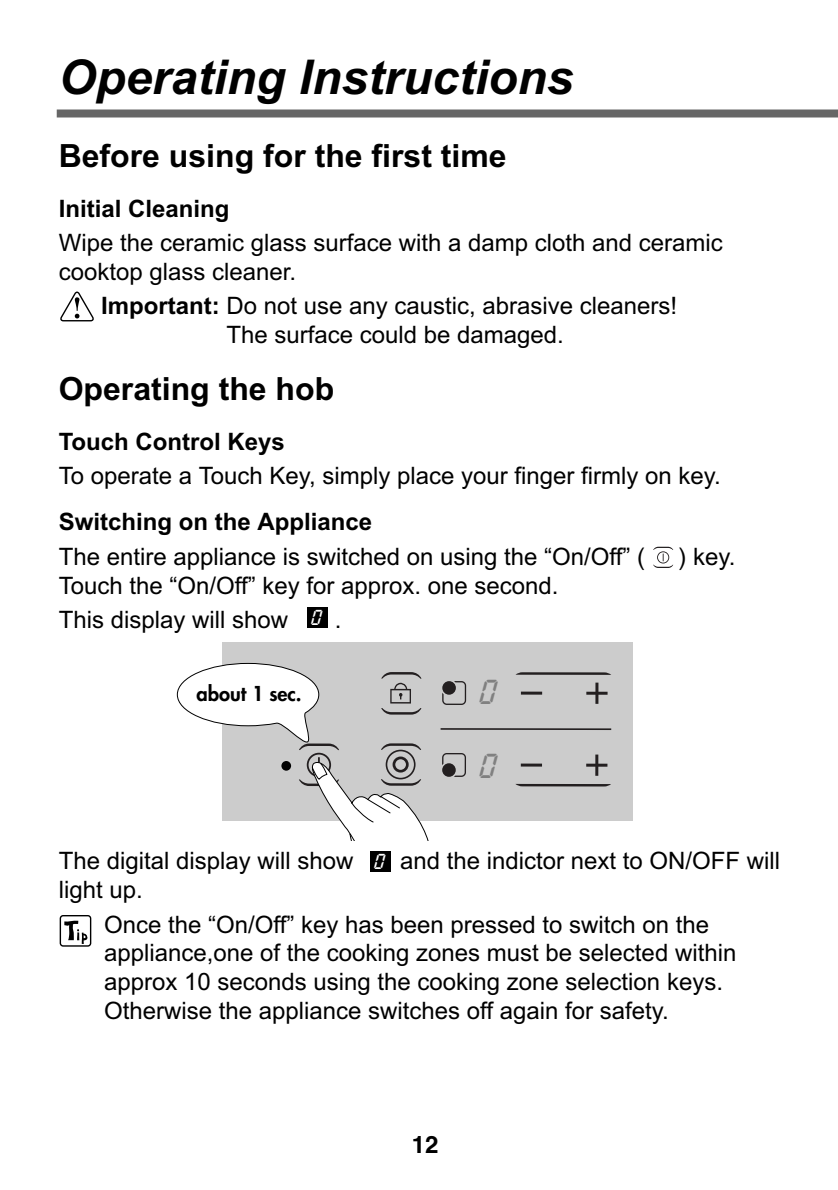
<style>
.page{position:relative;width:838px;height:1190px;background:#fff}
.page>*{position:absolute;margin:0;border:0;box-sizing:border-box;transform-origin:0 0}
.t1{font:italic 700 48px "Arial";color:#000}
.t2{font:700 32px "Arial";color:#000}
.t3{font:32px "Digital";color:#808080}
.t4{font:24px/28.8px "Arial";color:#000}
.t5{font:700 24px "Arial";color:#000}
.t6{font:italic 700 24px "Helvetica";color:#000}
.t7{font:800 20px "Futura";color:#000}
.t8{font:20px "Digital";color:#fff}
.s1{font-weight:700}
</style>
<div class="page">
<div style="left:57px;top:110px;width:781px;height:8px;background:#666"></div>
<div style="left:222px;top:642px;width:411px;height:179px;background:#ccc"></div>
<svg style="left:516px;top:672px;width:95px;height:3px"></svg>
<svg style="left:515px;top:784px;width:96px;height:3px"></svg>
<hr style="left:521px;top:692px;width:21px;height:3px;background:#231f20">
<hr style="left:586px;top:692px;width:22px;height:3px;background:#231f20">
<hr style="left:595px;top:683px;width:3px;height:21px;background:#231f20">
<hr style="left:521px;top:764px;width:21px;height:3px;background:#231f20">
<hr style="left:586px;top:764px;width:21px;height:3px;background:#231f20">
<hr style="left:595px;top:755px;width:3px;height:21px;background:#231f20">
<hr style="left:441px;top:728px;width:170px;height:2px;background:#231f20">
<svg style="left:176px;top:662px;width:290px;height:178px"></svg>
<div style="left:393px;top:757px;width:16px;height:16px;border:3px solid #231f20;border-radius:50%"></div>
<div style="left:386px;top:750px;width:30px;height:29px;border:2px solid #231f20;border-radius:50%"></div>
<svg style="left:653px;top:547px;width:20px;height:21px"></svg>
<div style="left:307px;top:607px;width:21px;height:21px;background:#000"></div>
<div style="left:370px;top:851px;width:21px;height:21px;background:#000"></div>
<div style="left:60px;top:915px;width:31px;height:32px;border:1px solid #000;border-radius:3px"></div>
<svg style="left:64px;top:921px;width:24px;height:23px"></svg>
<svg style="left:60px;top:291px;width:34px;height:31px"></svg>
<h1 class="t1" style="left:59px;top:59px;width:516px">Operating Instructions</h1>
<h2 class="t2" style="left:59px;top:144px;width:450px">Before using for the first time</h2>
<p class="t5" style="left:59px;top:199px;width:172px">Initial Cleaning</p>
<p class="t4" style="left:59px;top:231px;width:666px">Wipe the ceramic glass surface with a damp cloth and ceramic cooktop glass cleaner.</p>
<p class="t4" style="left:101px;top:294px;width:578px;text-align:center"><span class="s1">Important:</span> Do not use any caustic, abrasive cleaners!<br>The surface could be damaged.</p>
<h2 class="t2" style="left:59px;top:378px;width:277px">Operating the hob</h2>
<p class="t5" style="left:59px;top:433px;width:228px">Touch Control Keys</p>
<p class="t4" style="left:59px;top:464px;width:664px">To operate a Touch Key, simply place your finger firmly on key.</p>
<p class="t5" style="left:59px;top:513px;width:315px">Switching on the Appliance</p>
<p class="t4" style="left:59px;top:544px;width:588px">The entire appliance is switched on using the “On/Off” (</p>
<p class="t4" style="left:679px;top:544px;width:58px">) key.</p>
<p class="t4" style="left:59px;top:570px;width:501px;line-height:34.4px">Touch the “On/Off” key for approx. one second.<br>This display will show</p>
<p class="t8" style="left:313px;top:607px;width:11px">O</p>
<p class="t4" style="left:335px;top:608px;width:8px">.</p>
<p class="t7" style="left:197px;top:684px;width:107px">about 1 sec.</p>
<h2 class="t3" style="left:482px;top:674px;width:17px">O</h2>
<h2 class="t3" style="left:482px;top:748px;width:17px">O</h2>
<p class="t4" style="left:59px;top:849px;width:296px">The digital display will show</p>
<p class="t4" style="left:400px;top:849px;width:382px">and the indictor next to ON/OFF will</p>
<p class="t4" style="left:104px;top:875px;width:607px;line-height:34.4px;text-indent:-45px">light up.<br>Once the “On/Off” key has been pressed to switch on the</p>
<p class="t4" style="left:104px;top:941px;width:634px">appliance,one of the cooking zones must be selected within approx 10 seconds using the cooking zone selection keys.<br>Otherwise the appliance switches off again for safety.</p>
<p class="t8" style="left:376px;top:850px;width:11px">O</p>
<p class="t6" style="left:412px;top:1136px;width:28px">12</p>
</div>
